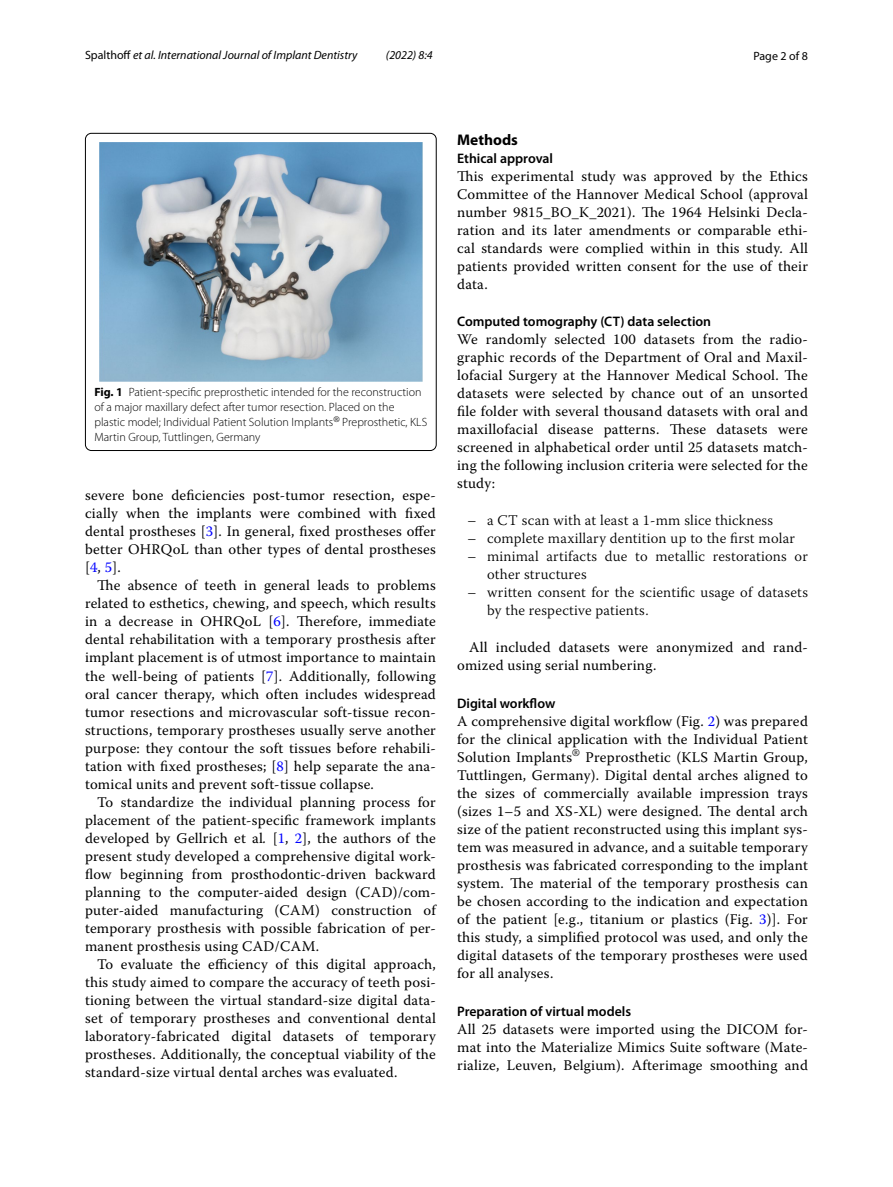
<style>
.page{position:relative;width:893px;height:1187px;background:#fff}
.page>*{position:absolute;margin:0;border:0;box-sizing:border-box;transform-origin:0 0}
.t1{font:700 15.45px "Myriad Pro";color:#000}
.t2{font:14.7px/18px "Warnock Pro";letter-spacing:.015em;color:#000;text-align:justify}
.t3{font:300 14.7px/18px "Warnock Pro";letter-spacing:.015em;color:#000}
.t4{font:600 13.8px "Myriad Pro";color:#000}
.t5{font:300 12px/15px "Myriad Pro";color:#000}
.t6{font:italic 12px "Myriad Pro";color:#000}
.t7{font:12px "Myriad Pro";color:#000}
.s1{font-style:normal}
.s2{font-weight:700}
.s3{color:#00f}
.s4{font-style:italic}
</style>
<div class="page">
<img style="left:99px;top:142px;width:323px;height:239px">
<div style="left:85px;top:133px;width:351px;height:317px;border:1px solid #000;border-radius:6px"></div>
<p class="t6" style="left:85px;top:48px;width:274px"><span class="s1">Spalthoff</span> et al. International Journal of Implant Dentistry</p>
<p class="t6" style="left:386px;top:48px;width:48px">(2022) 8:4</p>
<p class="t7" style="left:753px;top:48px;width:56px">Page 2 of 8</p>
<p class="t5" style="left:94px;top:385px;width:334px"><span class="s2">Fig. 1</span> Patient-specific preprosthetic intended for the reconstruction of a major maxillary defect after tumor resection. Placed on the plastic model; Individual Patient Solution Implants<sup>®</sup> Preprosthetic, KLS Martin Group, Tuttlingen, Germany</p>
<p class="t2" style="left:85px;top:486px;width:352px">severe bone deficiencies post-tumor resection, espe&shy;cially when the implants were combined with fixed dental prostheses [<span class="s3">3</span>]. In general, fixed prostheses offer better OHRQoL than other types of dental prostheses [<span class="s3">4</span>, <span class="s3">5</span>].</p>
<p class="t2" style="left:85px;top:576px;width:352px;text-indent:12px">The absence of teeth in general leads to problems related to esthetics, chewing, and speech, which results in a decrease in OHRQoL [<span class="s3">6</span>]. Therefore, immediate dental rehabilitation with a temporary prosthesis after implant placement is of utmost importance to maintain the well-being of patients [<span class="s3">7</span>]. Additionally, following oral cancer therapy, which often includes widespread tumor resections and microvascular soft-tissue recon&shy;structions, temporary prostheses usually serve another purpose: they contour the soft tissues before rehabili&shy;tation with fixed prostheses; [<span class="s3">8</span>] help separate the ana&shy;tomical units and prevent soft-tissue collapse.</p>
<p class="t2" style="left:85px;top:792px;width:352px;text-indent:12px">To standardize the individual planning process for placement of the patient-specific framework implants developed by Gellrich et al<span class="s4">.</span> [<span class="s3">1</span>, <span class="s3">2</span>], the authors of the present study developed a comprehensive digital work&shy;flow beginning from prosthodontic-driven backward planning to the computer-aided design (CAD)/com&shy;puter-aided manufacturing (CAM) construction of temporary prosthesis with possible fabrication of per&shy;manent prosthesis using CAD/CAM.</p>
<p class="t2" style="left:85px;top:954px;width:352px;text-indent:12px">To evaluate the efficiency of this digital approach, this study aimed to compare the accuracy of teeth posi&shy;tioning between the virtual standard-size digital data&shy;set of temporary prostheses and conventional dental laboratory-fabricated digital datasets of temporary prostheses. Additionally, the conceptual viability of the standard-size virtual dental arches was evaluated.</p>
<p class="t1" style="left:457px;top:129px;width:62px">Methods</p>
<p class="t4" style="left:457px;top:149px;width:98px">Ethical approval</p>
<p class="t2" style="left:457px;top:166px;width:352px">This experimental study was approved by the Ethics Committee of the Hannover Medical School (approval number 9815_BO_K_2021). The 1964 Helsinki Decla&shy;ration and its later amendments or comparable ethi&shy;cal standards were complied within in this study. All patients provided written consent for the use of their data.</p>
<p class="t4" style="left:457px;top:313px;width:256px">Computed tomography (CT) data selection</p>
<p class="t2" style="left:457px;top:330px;width:352px">We randomly selected 100 datasets from the radio&shy;graphic records of the Department of Oral and Maxil&shy;lofacial Surgery at the Hannover Medical School. The datasets were selected by chance out of an unsorted file folder with several thousand datasets with oral and maxillofacial disease patterns. These datasets were screened in alphabetical order until 25 datasets match&shy;ing the following inclusion criteria were selected for the study:</p>
<p class="t3" style="left:468px;top:511px;width:307px">– a CT scan with at least a 1-mm slice thickness</p>
<p class="t3" style="left:468px;top:529px;width:329px">– complete maxillary dentition up to the first molar</p>
<p class="t3" style="left:487px;top:547px;width:322px;text-indent:-20px">– minimal artifacts due to metallic restorations or other structures</p>
<p class="t3" style="left:487px;top:583px;width:322px;text-indent:-20px">– written consent for the scientific usage of datasets by the respective patients.</p>
<p class="t2" style="left:457px;top:638px;width:352px;text-indent:12px">All included datasets were anonymized and rand&shy;omized using serial numbering.</p>
<p class="t4" style="left:457px;top:694px;width:100px">Digital workflow</p>
<p class="t2" style="left:457px;top:711px;width:352px">A comprehensive digital workflow (Fig. <span class="s3">2</span>) was prepared for the clinical application with the Individual Patient Solution Implants<sup>®</sup> Preprosthetic (KLS Martin Group, Tuttlingen, Germany). Digital dental arches aligned to the sizes of commercially available impression trays (sizes 1–5 and XS-XL) were designed. The dental arch size of the patient reconstructed using this implant sys&shy;tem was measured in advance, and a suitable temporary prosthesis was fabricated corresponding to the implant system. The material of the temporary prosthesis can be chosen according to the indication and expectation of the patient [e.g., titanium or plastics (Fig. <span class="s3">3</span>)]. For this study, a simplified protocol was used, and only the digital datasets of the temporary prostheses were used for all analyses.</p>
<p class="t4" style="left:457px;top:1002px;width:176px">Preparation of virtual models</p>
<p class="t2" style="left:457px;top:1019px;width:352px">All 25 datasets were imported using the DICOM for&shy;mat into the Materialize Mimics Suite software (Mate&shy;rialize, Leuven, Belgium). Afterimage smoothing and</p>
</div>
